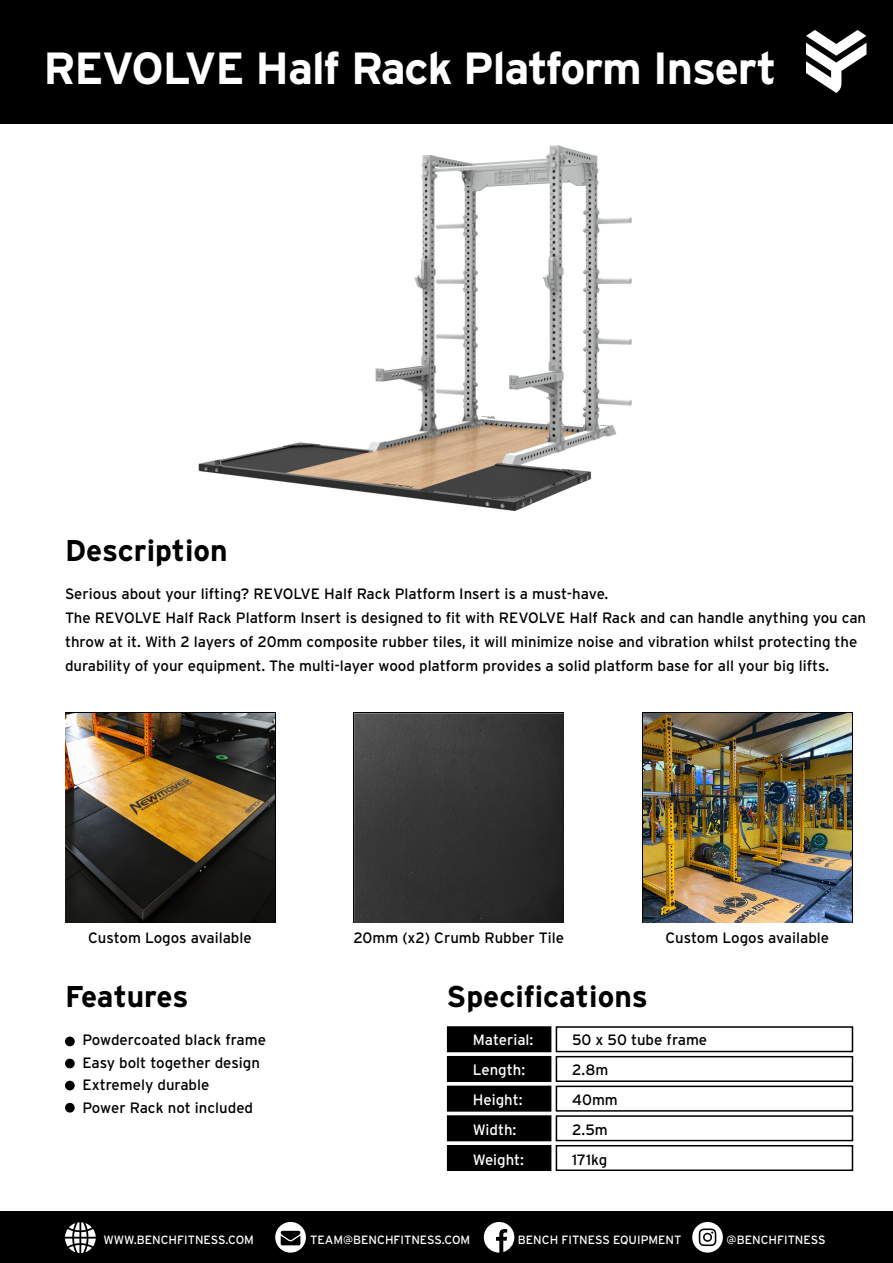
<style>
.page{position:relative;width:893px;height:1263px;background:#fff}
.page>*{position:absolute;margin:0;border:0;box-sizing:border-box;transform-origin:0 0}
.t1{font:700 45px "Interstate";letter-spacing:-.025em;color:#fff}
.t2{font:700 30px "Interstate";color:#000}
.t3{font:15px/30px "Interstate";color:#000}
.t4{font:15px/30px "Interstate";color:#fff}
.t5{font:12px "Interstate";color:#fff}
</style>
<div class="page">
<div style="left:0;top:0;width:893px;height:123px;background:#000"></div>
<div style="left:65px;top:1036px;width:10px;height:10px;background:#000;border-radius:50%"></div>
<div style="left:65px;top:1059px;width:10px;height:9px;background:#000;border-radius:50%"></div>
<div style="left:65px;top:1081px;width:10px;height:9px;background:#000;border-radius:50%"></div>
<div style="left:65px;top:1103px;width:10px;height:9px;background:#000;border-radius:50%"></div>
<div style="left:447px;top:1026px;width:104px;height:26px;background:#000;border:2px solid #000"></div>
<div style="left:447px;top:1056px;width:104px;height:26px;background:#000"></div>
<div style="left:447px;top:1085px;width:104px;height:27px;background:#000;border:2px solid #000"></div>
<div style="left:447px;top:1115px;width:104px;height:26px;background:#000;border:2px solid #000"></div>
<div style="left:447px;top:1145px;width:104px;height:26px;background:#000"></div>
<div style="left:556px;top:1026px;width:297px;height:26px;border:2px solid #000"></div>
<div style="left:556px;top:1056px;width:297px;height:26px;border:2px solid #000"></div>
<div style="left:556px;top:1085px;width:297px;height:27px;border:2px solid #000"></div>
<div style="left:556px;top:1115px;width:297px;height:26px;border:2px solid #000"></div>
<div style="left:556px;top:1145px;width:297px;height:26px;border:2px solid #000"></div>
<img style="left:66px;top:714px;width:208px;height:208px">
<img style="left:643px;top:714px;width:209px;height:208px">
<img style="left:354px;top:714px;width:209px;height:208px">
<svg style="left:806px;top:30px;width:60px;height:63px"></svg>
<img style="left:198px;top:145px;width:434px;height:366px">
<div style="left:0;top:1212px;width:893px;height:51px;background:#000"></div>
<svg style="left:275px;top:1222px;width:31px;height:30px"></svg>
<svg style="left:484px;top:1222px;width:31px;height:30px"></svg>
<svg style="left:692px;top:1222px;width:31px;height:30px"></svg>
<svg style="left:65px;top:1222px;width:31px;height:31px"></svg>
<h1 class="t1" style="left:44px;top:43px;width:735px">REVOLVE Half Rack Platform Insert</h1>
<h2 class="t2" style="left:65px;top:533px;width:164px">Description</h2>
<p class="t3" style="left:65px;top:582px;width:803px;line-height:24px">Serious about your lifting? REVOLVE Half Rack Platform Insert is a must-have.<br>The REVOLVE Half Rack Platform Insert is designed to fit with REVOLVE Half Rack and can handle anything you can throw at it. With 2 layers of 20mm composite rubber tiles, it will minimize noise and vibration whilst protecting the durability of your equipment. The multi-layer wood platform provides a solid platform base for all your big lifts.</p>
<p class="t3" style="left:88px;top:922px;width:165px">Custom Logos available</p>
<p class="t3" style="left:353px;top:922px;width:212px">20mm (x2) Crumb Rubber Tile</p>
<p class="t3" style="left:666px;top:922px;width:165px">Custom Logos available</p>
<h2 class="t2" style="left:65px;top:979px;width:125px">Features</h2>
<h2 class="t2" style="left:446px;top:979px;width:203px">Specifications</h2>
<p class="t3" style="left:82px;top:1029px;width:185px;line-height:22.5px">Powdercoated black frame<br>Easy bolt together design<br>Extremely durable<br>Power Rack not included</p>
<p class="t4" style="left:473px;top:1025px;width:62px">Material:<br>Length:<br>Height:<br>Width:<br>Weight:</p>
<p class="t3" style="left:572px;top:1025px;width:137px">50 x 50 tube frame<br>2.8m<br>40mm<br>2.5m<br>171kg</p>
<p class="t5" style="left:104px;top:1233px;width:152px">WWW.BENCHFITNESS.COM</p>
<p class="t5" style="left:310px;top:1233px;width:162px">TEAM@BENCHFITNESS.COM</p>
<p class="t5" style="left:518px;top:1233px;width:165px">BENCH FITNESS EQUIPMENT</p>
<p class="t5" style="left:727px;top:1233px;width:100px">@BENCHFITNESS</p>
</div>
